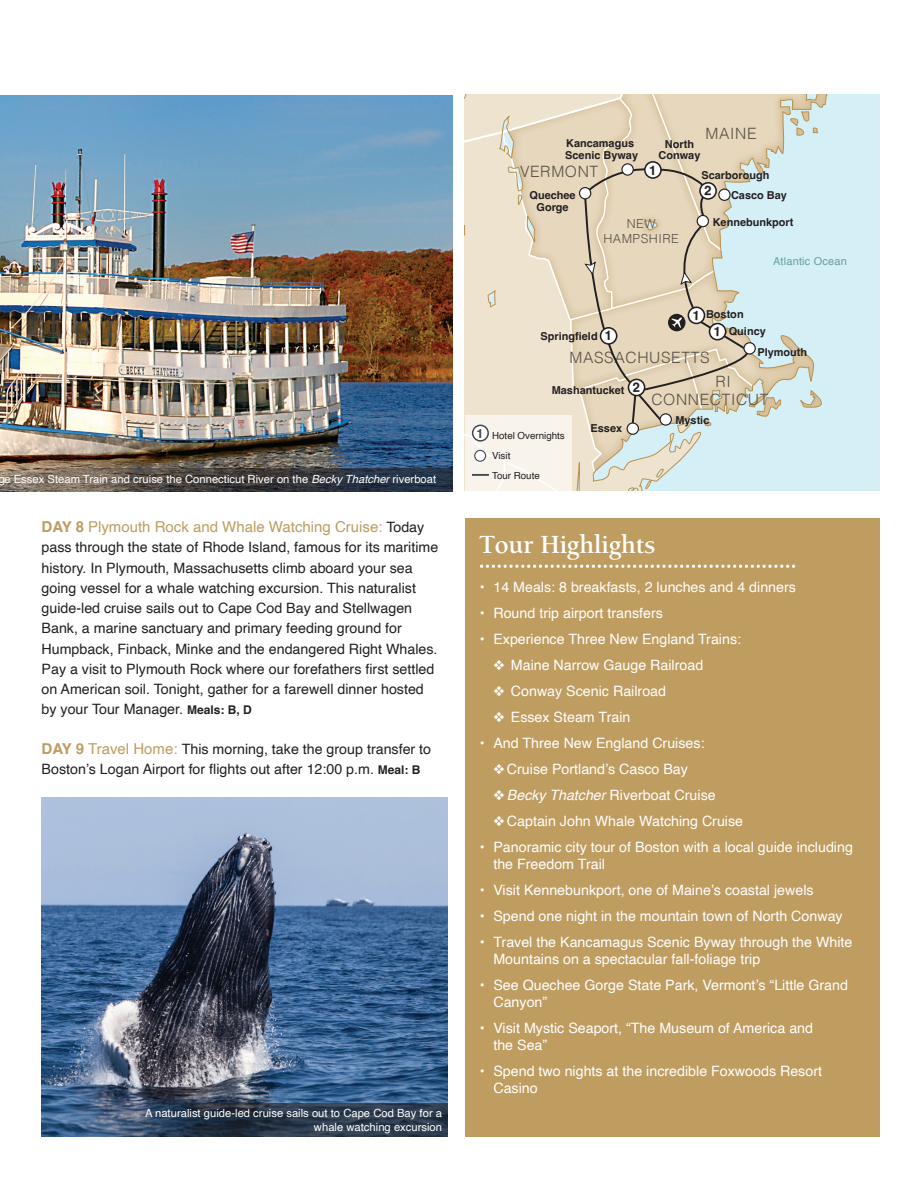
<style>
.page{position:relative;width:918px;height:1188px;background:#fff}
.page>*{position:absolute;margin:0;border:0;box-sizing:border-box;transform-origin:0 0}
.t1{font:700 27px "Berkeley Oldstyle IT Cby BT";color:#fff}
.t2{font:300 15.6px "Helvetica";letter-spacing:.04em;color:#5a5245}
.t3{font:15px "Helvetica";color:#bf9c60}
.t4{font:14.25px/17.1px "Helvetica";color:#fff}
.t5{font:14.25px/20.2px "Helvetica";color:#231f20}
.t6{font:700 13.2px "Helvetica";color:#231f20}
.t7{font:300 12.45px/15px "Helvetica";letter-spacing:.04em;color:#5a5245;text-align:center}
.t8{font:11.25px/13.5px "Helvetica";color:#fff;text-align:right}
.t9{font:700 10.95px/11.7px "Helvetica";color:#231f20}
.t10{font:10.95px "Helvetica";letter-spacing:.02em;color:#67a19c}
.t11{font:9.75px/20.4px "Helvetica";color:#231f20}
.s1{font-style:italic}
.s2{font-weight:700}
.s3{font-size:14.25px;color:#231f20}
.s4{font-weight:700;font-size:12px}
.s5{font-weight:700;font-size:15px;color:#bf9c60}
.s6{font-size:15px;color:#bf9c60}
.s7{font-weight:700;font-size:12.6px;color:#444650}
</style>
<div class="page">
<img style="left:0;top:95px;width:453px;height:396px">
<svg style="left:14px;top:468px;width:439px;height:23px;background:#4a4848"></svg>
<div style="left:465px;top:519px;width:415px;height:618px;background:#bf9c5f"></div>
<svg style="left:480px;top:565px;width:316px;height:3px"></svg>
<img style="left:42px;top:797px;width:406px;height:340px">
<svg style="left:44px;top:1104px;width:404px;height:33px;background:#31435a"></svg>
<svg style="left:465px;top:94px;width:415px;height:397px;background:#dfdfd3"></svg>
<p class="t8" style="left:-2px;top:473px;width:440px">ge Essex Steam Train and cruise the Connecticut River on the <span class="s1">Becky Thatcher</span> riverboat</p>
<p class="t3" style="left:42px;top:515px;width:384px"><span class="s2">DAY 8</span> Plymouth Rock and Whale Watching Cruise: <span class="s3">Today</span></p>
<p class="t5" style="left:42px;top:538px;width:398px">pass through the state of Rhode Island, famous for its maritime history. In Plymouth, Massachusetts climb aboard your sea going vessel for a whale watching excursion. This naturalist guide-led cruise sails out to Cape Cod Bay and Stellwagen Bank, a marine sanctuary and primary feeding ground for Humpback, Finback, Minke and the endangered Right Whales.<br>Pay a visit to Plymouth Rock where our forefathers first settled on American soil. Tonight, gather for a farewell dinner hosted by your Tour Manager. <span class="s4">Meals: B, D</span></p>
<p class="t5" style="left:42px;top:739px;width:391px"><span class="s5">DAY 9</span> <span class="s6">Travel Home:</span> This morning, take the group transfer to<br>Boston’s Logan Airport for flights out after 12:00 p.m. <span class="s4">Meal: B</span></p>
<p class="t8" style="left:145px;top:1107px;width:299px">A naturalist guide-led cruise sails out to Cape Cod Bay for a whale watching excursion</p>
<p class="t9" style="left:565px;top:139px;width:74px">Kancamagus<br>Scenic Byway</p>
<p class="t2" style="left:520px;top:158px;width:80px">VERMONT</p>
<p class="t9" style="left:530px;top:190px;width:48px;text-align:center">Quechee<br>Gorge</p>
<p class="t2" style="left:706px;top:120px;width:53px">MAINE</p>
<p class="t9" style="left:659px;top:139px;width:43px;text-align:center">North<br>Conway</p>
<p class="t6" style="left:649px;top:162px;width:9px">1</p>
<p class="t9" style="left:731px;top:165px;width:57px;line-height:20.9px;text-indent:-30px">Scarborough<br>Casco Bay</p>
<p class="t7" style="left:603px;top:216px;width:77px">NEW<br>HAMPSHIRE</p>
<p class="t9" style="left:713px;top:217px;width:82px">Kennebunkport</p>
<p class="t10" style="left:773px;top:254px;width:75px">Atlantic Ocean</p>
<p class="t9" style="left:706px;top:309px;width:39px">Boston</p>
<p class="t2" style="left:570px;top:345px;width:142px">MASSACHUSETTS</p>
<p class="t9" style="left:729px;top:326px;width:39px">Quincy</p>
<p class="t9" style="left:541px;top:332px;width:59px">Springfield</p>
<p class="t9" style="left:757px;top:348px;width:51px">Plymouth</p>
<p class="t9" style="left:552px;top:386px;width:74px">Mashantucket</p>
<p class="t9" style="left:591px;top:423px;width:33px">Essex</p>
<p class="t11" style="left:492px;top:425px;width:74px;text-indent:-16px"><span class="s7">1</span> Hotel Overnights<br>Visit</p>
<p class="t11" style="left:492px;top:465px;width:49px">Tour Route</p>
<p class="t2" style="left:715px;top:368px;width:17px">RI</p>
<p class="t2" style="left:651px;top:386px;width:119px">CONNECTICUT</p>
<p class="t9" style="left:675px;top:415px;width:35px">Mystic</p>
<h1 class="t1" style="left:480px;top:528px;width:177px">Tour Highlights</h1>
<p class="t4" style="left:480px;top:578px;width:318px"><span class="s2">•</span> 14 Meals: 8 breakfasts, 2 lunches and 4 dinners</p>
<p class="t4" style="left:480px;top:604px;width:184px"><span class="s2">•</span> Round trip airport transfers</p>
<p class="t4" style="left:480px;top:630px;width:263px"><span class="s2">•</span> Experience Three New England Trains:</p>
<p class="t4" style="left:493px;top:656px;width:211px">❖ Maine Narrow Gauge Railroad</p>
<p class="t4" style="left:493px;top:682px;width:174px">❖ Conway Scenic Railroad</p>
<p class="t4" style="left:493px;top:708px;width:139px">❖ Essex Steam Train</p>
<p class="t4" style="left:480px;top:734px;width:226px"><span class="s2">•</span> And Three New England Cruises:</p>
<p class="t4" style="left:493px;top:760px;width:196px">❖ Cruise Portland’s Casco Bay</p>
<p class="t4" style="left:493px;top:786px;width:224px">❖ <span class="s1">Becky Thatcher</span> Riverboat Cruise</p>
<p class="t4" style="left:493px;top:812px;width:251px">❖ Captain John Whale Watching Cruise</p>
<p class="t4" style="left:493px;top:838px;width:361px;text-indent:-13px"><span class="s2">•</span> Panoramic city tour of Boston with a local guide including the Freedom Trail</p>
<p class="t4" style="left:480px;top:882px;width:335px"><span class="s2">•</span> Visit Kennebunkport, one of Maine’s coastal jewels</p>
<p class="t4" style="left:480px;top:908px;width:364px"><span class="s2">•</span> Spend one night in the mountain town of North Conway</p>
<p class="t4" style="left:493px;top:934px;width:361px;text-indent:-13px"><span class="s2">•</span> Travel the Kancamagus Scenic Byway through the White<br>Mountains on a spectacular fall-foliage trip</p>
<p class="t4" style="left:493px;top:977px;width:356px;text-indent:-13px"><span class="s2">•</span> See Quechee Gorge State Park, Vermont’s “Little Grand<br>Canyon”</p>
<p class="t4" style="left:493px;top:1020px;width:321px;text-indent:-13px"><span class="s2">•</span> Visit Mystic Seaport, “The Museum of America and the Sea”</p>
<p class="t4" style="left:493px;top:1063px;width:330px;text-indent:-13px"><span class="s2">•</span> Spend two nights at the incredible Foxwoods Resort<br>Casino</p>
</div>
